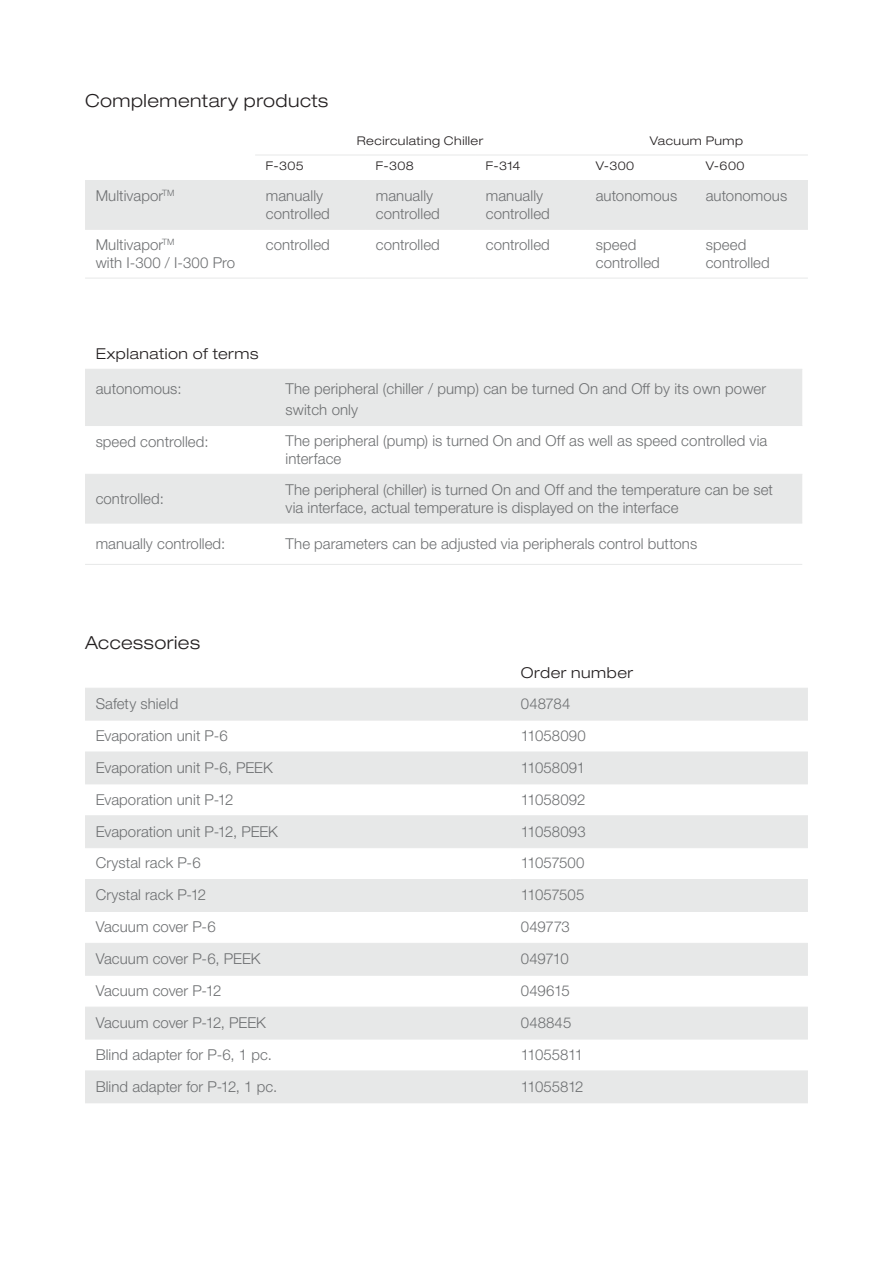
<style>
.page{position:relative;width:893px;height:1263px;background:#fff}
.page>*{position:absolute;margin:0;border:0;box-sizing:border-box;transform-origin:0 0}
.Titel_Theme{font:300 expanded 18px "Helvetica Neue LT Std";letter-spacing:.025em;color:#231f20}
.Table_content_left{font:300 15px/18px "Helvetica Neue LT Std";letter-spacing:.005em;color:#6d6f71}
.Body_text_left{font:300 15px/21.3px "Helvetica Neue LT Std";letter-spacing:.005em;color:#6d6f71}
.Table_title_small_le{font:300 expanded 15px "Helvetica Neue LT Std";letter-spacing:.035em;color:#231f20}
.Table_content_left-2{font:300 15px "Helvetica Neue LT Std";letter-spacing:-.025em;color:#6d6f71}
.Table_content_left-3{font:300 15px "Helvetica Neue LT Std";letter-spacing:-.04em;color:#6d6f71}
.Table_title_small_le-2{font:300 expanded 12px "Helvetica Neue LT Std";letter-spacing:.04em;color:#231f20}
</style>
<div class="page">
<div style="left:85px;top:181px;width:723px;height:48px;background:#e7e8e8"></div>
<hr style="left:255px;top:155px;width:110px;height:1px;background:#e7e8e8">
<hr style="left:365px;top:155px;width:110px;height:1px;background:#e7e8e8">
<hr style="left:475px;top:155px;width:110px;height:1px;background:#e7e8e8">
<hr style="left:585px;top:155px;width:110px;height:1px;background:#e7e8e8">
<hr style="left:695px;top:155px;width:113px;height:1px;background:#e7e8e8">
<hr style="left:255px;top:278px;width:110px;height:1px;background:#e7e8e8">
<hr style="left:365px;top:278px;width:110px;height:1px;background:#e7e8e8">
<hr style="left:475px;top:278px;width:110px;height:1px;background:#e7e8e8">
<hr style="left:585px;top:278px;width:110px;height:1px;background:#e7e8e8">
<hr style="left:695px;top:278px;width:113px;height:1px;background:#e7e8e8">
<hr style="left:85px;top:229px;width:170px;height:1px;background:#e7e8e8">
<hr style="left:255px;top:229px;width:110px;height:1px;background:#e7e8e8">
<hr style="left:365px;top:229px;width:110px;height:1px;background:#e7e8e8">
<hr style="left:475px;top:229px;width:110px;height:1px;background:#e7e8e8">
<hr style="left:585px;top:229px;width:110px;height:1px;background:#e7e8e8">
<hr style="left:695px;top:229px;width:113px;height:1px;background:#e7e8e8">
<hr style="left:85px;top:180px;width:170px;height:1px;background:#e7e8e8">
<hr style="left:255px;top:180px;width:110px;height:1px;background:#e7e8e8">
<hr style="left:365px;top:180px;width:110px;height:1px;background:#e7e8e8">
<hr style="left:475px;top:180px;width:110px;height:1px;background:#e7e8e8">
<hr style="left:585px;top:180px;width:110px;height:1px;background:#e7e8e8">
<hr style="left:695px;top:180px;width:113px;height:1px;background:#e7e8e8">
<hr style="left:85px;top:278px;width:170px;height:1px;background:#e7e8e8">
<svg style="left:85px;top:370px;width:717px;height:153px;fill:#e7e8e8"></svg>
<hr style="left:275px;top:369px;width:527px;height:1px;background:#e7e8e8">
<hr style="left:275px;top:425px;width:527px;height:1px;background:#e7e8e8">
<hr style="left:275px;top:474px;width:527px;height:1px;background:#e7e8e8">
<hr style="left:275px;top:523px;width:527px;height:1px;background:#e7e8e8">
<hr style="left:275px;top:564px;width:527px;height:1px;background:#e7e8e8">
<hr style="left:85px;top:369px;width:190px;height:1px;background:#e7e8e8">
<hr style="left:85px;top:425px;width:190px;height:1px;background:#e7e8e8">
<hr style="left:85px;top:474px;width:190px;height:1px;background:#e7e8e8">
<hr style="left:85px;top:523px;width:190px;height:1px;background:#e7e8e8">
<hr style="left:85px;top:564px;width:190px;height:1px;background:#e7e8e8">
<svg style="left:85px;top:689px;width:723px;height:413px;fill:#e7e8e8"></svg>
<hr style="left:85px;top:688px;width:425px;height:1px;background:#e7e8e8">
<hr style="left:510px;top:688px;width:298px;height:1px;background:#e7e8e8">
<hr style="left:85px;top:720px;width:425px;height:1px;background:#e7e8e8">
<hr style="left:85px;top:752px;width:425px;height:1px;background:#e7e8e8">
<hr style="left:85px;top:783px;width:425px;height:1px;background:#e7e8e8">
<hr style="left:85px;top:815px;width:425px;height:1px;background:#e7e8e8">
<hr style="left:85px;top:847px;width:425px;height:1px;background:#e7e8e8">
<hr style="left:85px;top:879px;width:425px;height:1px;background:#e7e8e8">
<hr style="left:85px;top:911px;width:425px;height:1px;background:#e7e8e8">
<hr style="left:85px;top:943px;width:425px;height:1px;background:#e7e8e8">
<hr style="left:85px;top:975px;width:425px;height:1px;background:#e7e8e8">
<hr style="left:85px;top:1007px;width:425px;height:1px;background:#e7e8e8">
<hr style="left:85px;top:1039px;width:425px;height:1px;background:#e7e8e8">
<hr style="left:85px;top:1070px;width:425px;height:1px;background:#e7e8e8">
<hr style="left:85px;top:1102px;width:425px;height:1px;background:#e7e8e8">
<hr style="left:510px;top:720px;width:298px;height:1px;background:#e7e8e8">
<hr style="left:510px;top:752px;width:298px;height:1px;background:#e7e8e8">
<hr style="left:510px;top:783px;width:298px;height:1px;background:#e7e8e8">
<hr style="left:510px;top:815px;width:298px;height:1px;background:#e7e8e8">
<hr style="left:510px;top:847px;width:298px;height:1px;background:#e7e8e8">
<hr style="left:510px;top:879px;width:298px;height:1px;background:#e7e8e8">
<hr style="left:510px;top:911px;width:298px;height:1px;background:#e7e8e8">
<hr style="left:510px;top:943px;width:298px;height:1px;background:#e7e8e8">
<hr style="left:510px;top:975px;width:298px;height:1px;background:#e7e8e8">
<hr style="left:510px;top:1007px;width:298px;height:1px;background:#e7e8e8">
<hr style="left:510px;top:1039px;width:298px;height:1px;background:#e7e8e8">
<hr style="left:510px;top:1070px;width:298px;height:1px;background:#e7e8e8">
<hr style="left:510px;top:1102px;width:298px;height:1px;background:#e7e8e8">
<p class="Titel_Theme" style="left:85px;top:90px;width:245px">Complementary products</p>
<p class="Table_title_small_le-2" style="left:357px;top:134px;width:128px">Recirculating Chiller</p>
<p class="Table_title_small_le-2" style="left:650px;top:134px;width:95px">Vacuum Pump</p>
<p class="Table_title_small_le-2" style="left:266px;top:159px;width:40px">F-305</p>
<p class="Table_title_small_le-2" style="left:376px;top:159px;width:40px">F-308</p>
<p class="Table_title_small_le-2" style="left:486px;top:159px;width:36px">F-314</p>
<p class="Table_title_small_le-2" style="left:596px;top:159px;width:40px">V-300</p>
<p class="Table_title_small_le-2" style="left:706px;top:159px;width:40px">V-600</p>
<p class="Table_content_left" style="left:96px;top:187px;width:80px">Multivapor<sup>TM</sup></p>
<p class="Table_content_left" style="left:266px;top:187px;width:66px">manually controlled</p>
<p class="Table_content_left" style="left:376px;top:187px;width:66px">manually controlled</p>
<p class="Table_content_left" style="left:486px;top:187px;width:66px">manually controlled</p>
<p class="Table_content_left" style="left:596px;top:187px;width:83px">autonomous</p>
<p class="Table_content_left" style="left:706px;top:187px;width:83px">autonomous</p>
<p class="Table_content_left" style="left:96px;top:235px;width:141px">Multivapor<sup>TM<br></sup>with I-300 / I-300 Pro</p>
<p class="Table_content_left" style="left:266px;top:235px;width:66px">controlled</p>
<p class="Table_content_left" style="left:376px;top:235px;width:66px">controlled</p>
<p class="Table_content_left" style="left:486px;top:235px;width:66px">controlled</p>
<p class="Table_content_left" style="left:596px;top:235px;width:66px">speed controlled</p>
<p class="Table_content_left" style="left:706px;top:235px;width:66px">speed controlled</p>
<p class="Table_title_small_le" style="left:96px;top:345px;width:164px">Explanation of terms</p>
<p class="Body_text_left" style="left:96px;top:378px;width:88px">autonomous:</p>
<p class="Body_text_left" style="left:286px;top:378px;width:482px">The peripheral (chiller / pump) can be turned On and Off by its own power switch only</p>
<p class="Body_text_left" style="left:96px;top:431px;width:114px">speed controlled:</p>
<p class="Table_content_left" style="left:286px;top:432px;width:483px">The peripheral (pump) is turned On and Off as well as speed controlled via interface</p>
<p class="Body_text_left" style="left:96px;top:488px;width:70px">controlled:</p>
<p class="Table_content_left" style="left:286px;top:480px;width:489px">The peripheral (chiller) is turned On and Off and the temperature can be set via interface, actual temperature is displayed on the interface</p>
<p class="Body_text_left" style="left:96px;top:533px;width:131px">manually controlled:</p>
<p class="Table_content_left" style="left:286px;top:534px;width:413px">The parameters can be adjusted via peripherals control buttons</p>
<p class="Titel_Theme" style="left:85px;top:632px;width:117px">Accessories</p>
<p class="Table_title_small_le" style="left:521px;top:664px;width:114px">Order number</p>
<p class="Table_content_left" style="left:96px;top:694px;width:84px">Safety shield</p>
<p class="Table_content_left" style="left:521px;top:694px;width:51px">048784</p>
<p class="Table_content_left" style="left:96px;top:726px;width:134px">Evaporation unit P-6</p>
<p class="Table_content_left" style="left:521px;top:726px;width:66px">11058090</p>
<p class="Table_content_left" style="left:96px;top:758px;width:179px">Evaporation unit P-6, PEEK</p>
<p class="Table_content_left" style="left:521px;top:758px;width:66px">11058091</p>
<p class="Table_content_left" style="left:96px;top:790px;width:139px">Evaporation unit P-12</p>
<p class="Table_content_left" style="left:521px;top:790px;width:66px">11058092</p>
<p class="Table_content_left" style="left:96px;top:822px;width:184px">Evaporation unit P-12, PEEK</p>
<p class="Table_content_left" style="left:521px;top:822px;width:66px">11058093</p>
<p class="Table_content_left" style="left:96px;top:854px;width:106px">Crystal rack P-6</p>
<p class="Table_content_left-2" style="left:521px;top:854px;width:65px">11057500</p>
<p class="Table_content_left" style="left:96px;top:886px;width:112px">Crystal rack P-12</p>
<p class="Table_content_left-2" style="left:521px;top:886px;width:65px">11057505</p>
<p class="Table_content_left" style="left:96px;top:917px;width:122px">Vacuum cover P-6</p>
<p class="Table_content_left" style="left:521px;top:917px;width:50px">049773</p>
<p class="Table_content_left" style="left:96px;top:949px;width:166px">Vacuum cover P-6, PEEK</p>
<p class="Table_content_left" style="left:521px;top:949px;width:49px">049710</p>
<p class="Table_content_left" style="left:96px;top:981px;width:127px">Vacuum cover P-12</p>
<p class="Table_content_left" style="left:521px;top:981px;width:50px">049615</p>
<p class="Table_content_left" style="left:96px;top:1013px;width:172px">Vacuum cover P-12, PEEK</p>
<p class="Table_content_left" style="left:521px;top:1013px;width:52px">048845</p>
<p class="Table_content_left" style="left:96px;top:1045px;width:178px">Blind adapter for P-6, 1 pc.</p>
<p class="Table_content_left-3" style="left:521px;top:1045px;width:64px">11055811</p>
<p class="Table_content_left" style="left:96px;top:1077px;width:183px">Blind adapter for P-12, 1 pc.</p>
<p class="Table_content_left-3" style="left:521px;top:1077px;width:64px">11055812</p>
</div>
